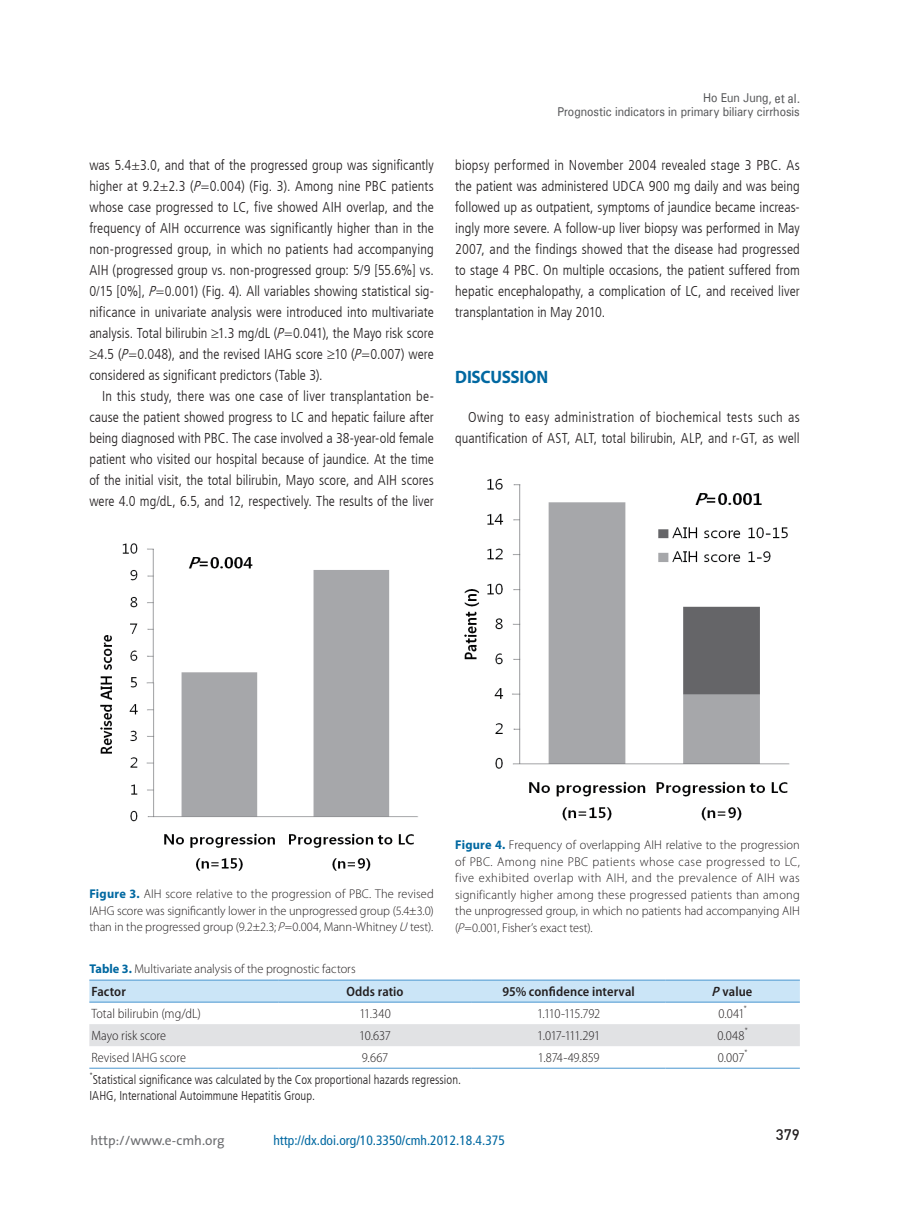
<style>
.page{position:relative;width:919px;height:1217px;background:#fff}
.page>*{position:absolute;margin:0;border:0;box-sizing:border-box;transform-origin:0 0}
.t1{font:700 18px "Myriad Pro";letter-spacing:-.015em;color:#0168a1;scale:.95 1}
.t2{font:15px "Dinmed";color:#231f20}
.t3{font:300 condensed 14.25px/21px "Frutiger LT";letter-spacing:.005em;color:#231f20;text-align:justify}
.t4{font:300 condensed 14.25px/21px "Frutiger LT";letter-spacing:.025em;color:#231f20;text-align:right}
.t5{font:300 semi-condensed 13.5px "Myriad Pro";letter-spacing:-.005em;color:#231f20}
.t6{font:condensed 13.5px "Frutiger LT";color:#0168a1}
.t7{font:600 semi-condensed 13.5px "Myriad Pro";letter-spacing:.005em;color:#231f20}
.t8{font:300 semi-condensed 13.5px "Myriad Pro";letter-spacing:-.05em;color:#231f20}
.t9{font:13.5px "The Sans";color:#6c6d70}
.t10{font:300 12.75px/16.5px "Myriad Pro";color:#231f20;text-align:justify}
.t11{font:300 condensed 12.75px/16.5px "Frutiger LT";letter-spacing:.005em;color:#231f20}
.t12{font:500 12.75px/13.5px "Univers";letter-spacing:-.005em;color:#57585a;text-align:right;scale:.88 1}
.t13{font:300 semi-condensed 7.8px "Myriad Pro";color:#231f20}
.t14{font:300 condensed 7.5px "Frutiger LT";color:#231f20}
.s1{font-style:italic}
.s2{font-weight:400;font-stretch:condensed}
.s3{font-weight:700;color:#0168a1}
</style>
<div class="page">
<img style="left:100px;top:543px;width:318px;height:328px">
<img style="left:464px;top:478px;width:326px;height:343px">
<div style="left:89px;top:980px;width:710px;height:21px;background:#cbe5f7"></div>
<div style="left:89px;top:1024px;width:710px;height:21px;background:#e1e2e4"></div>
<hr style="left:89px;top:979px;width:189px;height:1px;background:#4895d0">
<hr style="left:278px;top:979px;width:194px;height:1px;background:#4895d0">
<hr style="left:472px;top:979px;width:193px;height:1px;background:#4895d0">
<hr style="left:665px;top:979px;width:134px;height:1px;background:#4895d0">
<hr style="left:89px;top:1067px;width:189px;height:1px;background:#4895d0">
<hr style="left:278px;top:1067px;width:194px;height:1px;background:#4895d0">
<hr style="left:472px;top:1067px;width:193px;height:1px;background:#4895d0">
<hr style="left:665px;top:1067px;width:134px;height:1px;background:#4895d0">
<hr style="left:89px;top:1001px;width:189px;height:1px;background:#4895d0">
<hr style="left:278px;top:1001px;width:194px;height:1px;background:#4895d0">
<hr style="left:472px;top:1001px;width:193px;height:1px;background:#4895d0">
<hr style="left:665px;top:1001px;width:134px;height:1px;background:#4895d0">
<p class="t3" style="left:89px;top:154px;width:346px">was 5.4±3.0, and that of the progressed group was significantly higher at 9.2±2.3 (<span class="s1">P</span>=0.004) (Fig. 3). Among nine PBC patients whose case progressed to LC, five showed AIH overlap, and the frequency of AIH occurrence was significantly higher than in the non-progressed group, in which no patients had accompanying AIH (progressed group vs. non-progressed group: 5/9 [55.6%] vs.<br>0/15 [0%], <span class="s1">P</span>=0.001) (Fig. 4). All variables showing statistical sig&shy;nificance in univariate analysis were introduced into multivariate analysis. Total bilirubin ≥1.3 mg/dL (<span class="s1">P</span>=0.041), the Mayo risk score ≥4.5 (<span class="s1">P</span>=0.048), and the revised IAHG score ≥10 (<span class="s1">P</span>=0.007) were considered as significant predictors (Table 3).</p>
<p class="t3" style="left:89px;top:385px;width:346px;text-indent:13px">In this study, there was one case of liver transplantation be&shy;cause the patient showed progress to LC and hepatic failure after being diagnosed with PBC. The case involved a 38-year-old female patient who visited our hospital because of jaundice. At the time of the initial visit, the total bilirubin, Mayo score, and AIH scores were 4.0 mg/dL, 6.5, and 12, respectively. The results of the liver</p>
<p class="t12" style="left:557px;top:91px;width:277px">Ho Eun Jung<span class="s2">, et al.<br></span>Prognostic indicators in primary biliary cirrhosis</p>
<p class="t3" style="left:455px;top:154px;width:346px">biopsy performed in November 2004 revealed stage 3 PBC. As the patient was administered UDCA 900 mg daily and was being followed up as outpatient, symptoms of jaundice became increas&shy;ingly more severe. A follow-up liver biopsy was performed in May 2007, and the findings showed that the disease had progressed to stage 4 PBC. On multiple occasions, the patient suffered from hepatic encephalopathy, a complication of LC, and received liver transplantation in May 2010.</p>
<p class="t1" style="left:455px;top:365px;width:99px">DISCUSSION</p>
<p class="t4" style="left:455px;top:406px;width:346px">Owing to easy administration of biochemical tests such as quantification of AST, ALT, total bilirubin, ALP, and r-GT, as well</p>
<p class="t10" style="left:89px;top:885px;width:346px"><span class="s3">Figure 3.</span> AIH score relative to the progression of PBC. The revised IAHG score was significantly lower in the unprogressed group (5.4±3.0) than in the progressed group (9.2±2.3; <span class="s1">P</span>=0.004, Mann-Whitney <span class="s1">U</span> test).</p>
<p class="t10" style="left:455px;top:836px;width:346px"><span class="s3">Figure 4.</span> Frequency of overlapping AIH relative to the progression of PBC. Among nine PBC patients whose case progressed to LC, five exhibited overlap with AIH, and the prevalence of AIH was significantly higher among these progressed patients than among the unprogressed group, in which no patients had accompanying AIH (<span class="s1">P</span>=0.001, Fisher’s exact test).</p>
<p class="t10" style="left:89px;top:960px;width:268px"><span class="s3">Table 3.</span> Multivariate analysis of the prognostic factors</p>
<p class="t7" style="left:91px;top:982px;width:36px">Factor</p>
<p class="t7" style="left:346px;top:982px;width:59px">Odds ratio</p>
<p class="t7" style="left:502px;top:982px;width:134px">95% confidence interval</p>
<p class="t7" style="left:711px;top:982px;width:42px"><span class="s1">P</span> value</p>
<p class="t5" style="left:91px;top:1004px;width:111px">Total bilirubin (mg/dL)</p>
<p class="t5" style="left:359px;top:1004px;width:33px">11.340</p>
<p class="t8" style="left:537px;top:1004px;width:65px">1.110-115.792</p>
<p class="t5" style="left:718px;top:1004px;width:28px">0.041</p>
<p class="t13" style="left:743px;top:1003px;width:5px">*</p>
<p class="t13" style="left:744px;top:1025px;width:5px">*</p>
<p class="t5" style="left:91px;top:1026px;width:76px">Mayo risk score</p>
<p class="t5" style="left:359px;top:1026px;width:33px">10.637</p>
<p class="t8" style="left:537px;top:1026px;width:64px">1.017-111.291</p>
<p class="t5" style="left:717px;top:1026px;width:29px">0.048</p>
<p class="t13" style="left:744px;top:1047px;width:5px">*</p>
<p class="t5" style="left:91px;top:1048px;width:96px">Revised IAHG score</p>
<p class="t5" style="left:362px;top:1048px;width:28px">9.667</p>
<p class="t5" style="left:538px;top:1048px;width:63px">1.874-49.859</p>
<p class="t5" style="left:717px;top:1048px;width:28px">0.007</p>
<p class="t14" style="left:89px;top:1070px;width:5px">*</p>
<p class="t11" style="left:89px;top:1070px;width:373px">Statistical significance was calculated by the Cox proportional hazards regression.<br>IAHG, International Autoimmune Hepatitis Group.</p>
<p class="t9" style="left:90px;top:1128px;width:136px">http://www.e-cmh.org</p>
<p class="t6" style="left:273px;top:1131px;width:233px">http://dx.doi.org/10.3350/cmh.2012.18.4.375</p>
<p class="t2" style="left:775px;top:1125px;width:25px">379</p>
</div>
